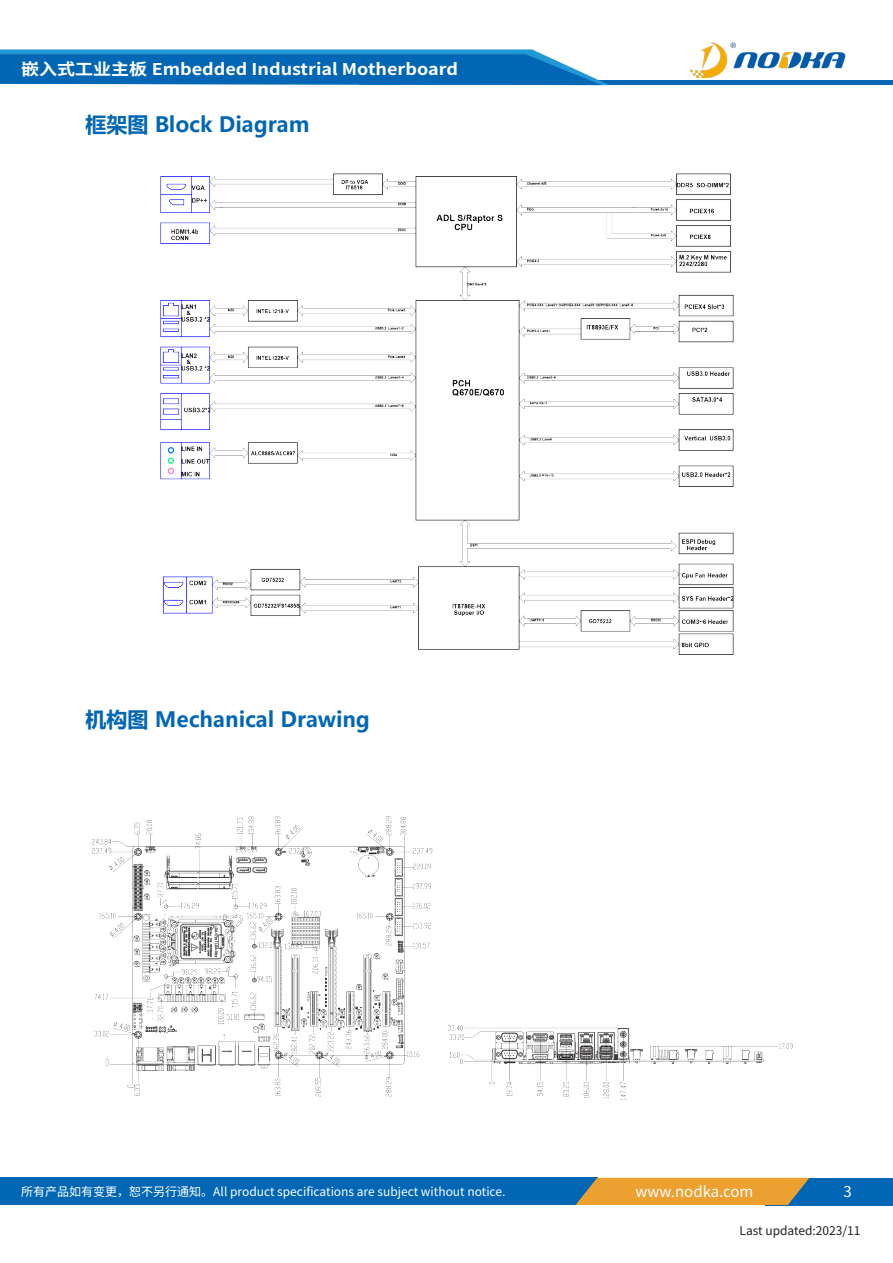
<style>
.page{position:relative;width:893px;height:1263px;background:#fff}
.page>*{position:absolute;margin:0;border:0;box-sizing:border-box;transform-origin:0 0}
.t1{font:700 21px "Microsoft Ya Hei";color:#0166b3}
.t2{font:700 16.2px "Source Han Sans SC";color:#fff;scale:1.11 1}
.t3{font:15px "Source Han Sans SC";color:#fff}
.t4{font:12px "Source Han Sans SC";color:#fff}
.t5{font:12px "Source Han Sans SC";color:#231f20}
</style>
<div class="page">
<div style="left:0;top:1178px;width:597px;height:27px;background:#0166b3"></div>
<div style="left:766px;top:1178px;width:127px;height:27px;background:#0166b3"></div>
<svg style="left:575px;top:1178px;width:234px;height:27px;background:#d69a3c"></svg>
<img style="left:690px;top:43px;width:156px;height:35px">
<hr style="left:359px;top:81px;width:534px;height:4px;background:#0166b3">
<svg style="left:0;top:49px;width:609px;height:36px;background:#1a79be"></svg>
<img style="left:92px;top:816px;width:701px;height:284px">
<img style="left:160px;top:173px;width:574px;height:482px">
<p class="t2" style="left:21px;top:60px;width:395px">嵌入式工业主板 Embedded Industrial Motherboard</p>
<p class="t1" style="left:86px;top:110px;width:225px">框架图 Block Diagram</p>
<p class="t1" style="left:86px;top:704px;width:286px">机构图 Mechanical Drawing</p>
<p class="t4" style="left:21px;top:1184px;width:486px">所有产品如有变更，恕不另行通知。All product specifications are subject without notice.</p>
<p class="t3" style="left:635px;top:1183px;width:119px">www.nodka.com</p>
<p class="t3" style="left:844px;top:1183px;width:10px">3</p>
<p class="t5" style="left:740px;top:1224px;width:123px">Last updated:2023/11</p>
</div>
